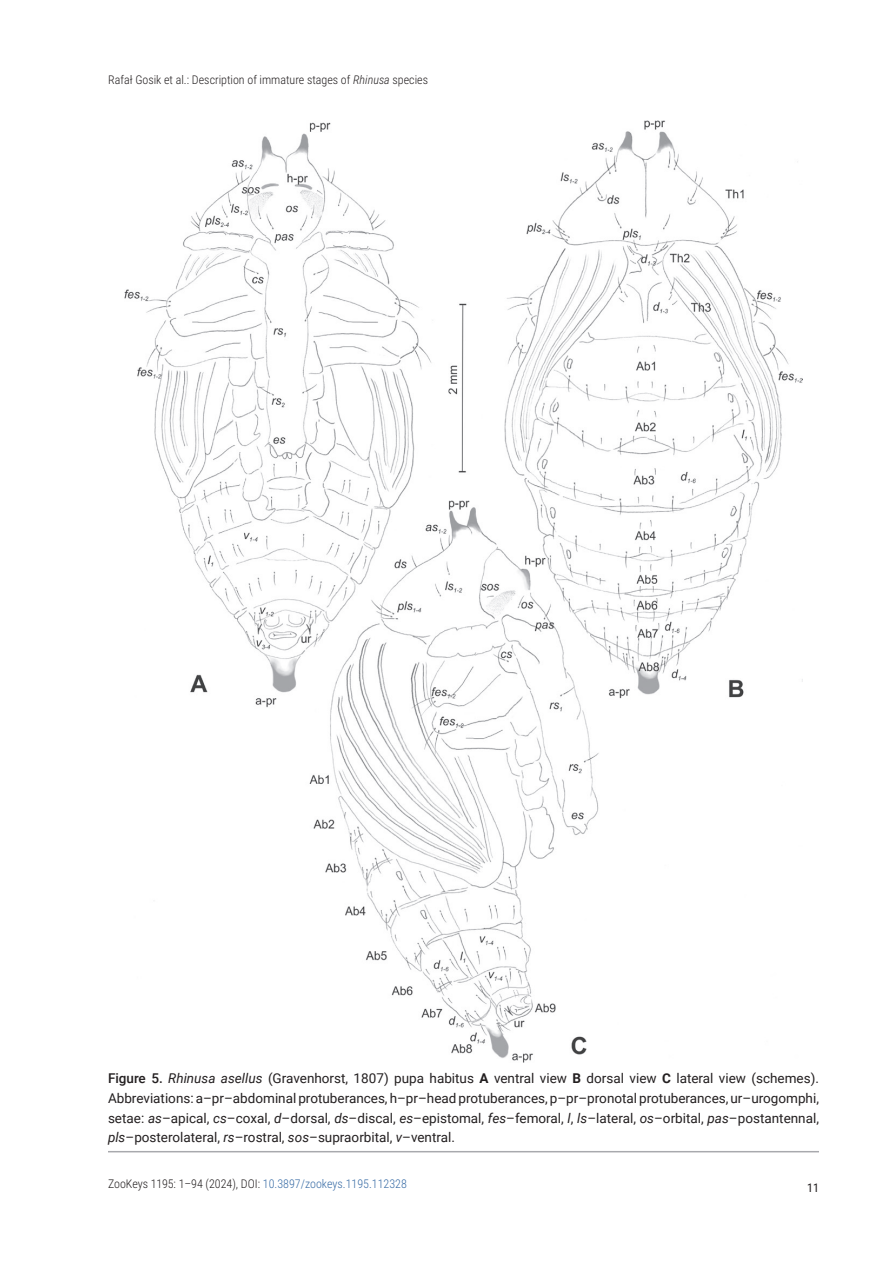
<style>
.page{position:relative;width:893px;height:1263px;background:#fff}
.page>*{position:absolute;margin:0;border:0;box-sizing:border-box;transform-origin:0 0}
.t1{font:13.5px/19.8px "Roboto";color:#231f20;text-align:justify}
.t2{font:300 12px "Roboto Condensed";color:#231f20}
.t3{font:12px "Roboto Condensed";color:#231f20}
.s1{font-style:italic}
.s2{font-weight:500}
.s3{font-weight:700}
.s4{color:#376ba5}
</style>
<div class="page">
<hr style="left:108px;top:1151px;width:711px;height:1px;background:#a8a9ad">
<img style="left:124px;top:121px;width:678px;height:941px">
<p class="t2" style="left:108px;top:71px;width:321px">Rafał Gosik et al.: Description of immature stages of <span class="s1">Rhinusa</span> species</p>
<p class="t1" style="left:108px;top:1068px;width:712px"><span class="s2">Figure 5.</span> <span class="s1">Rhinusa asellus</span> (Gravenhorst, 1807) pupa habitus <span class="s3">A</span> ventral view <span class="s3">B</span> dorsal view <span class="s3">C</span> lateral view (schemes).<br>Abbreviations: a–pr–abdominal protuberances, h–pr–head protuberances, p–pr–pronotal protuberances, ur–urogomphi, setae: <span class="s1">as</span>–apical, <span class="s1">cs</span>–coxal, <span class="s1">d</span>–dorsal, <span class="s1">ds</span>–discal, <span class="s1">es</span>–epistomal, <span class="s1">fes</span>–femoral, <span class="s1">l</span>, <span class="s1">ls</span>–lateral, <span class="s1">os</span>–orbital, <span class="s1">pas</span>–postantennal, <span class="s1">pls</span>–posterolateral, <span class="s1">rs</span>–rostral, <span class="s1">sos</span>–supraorbital, <span class="s1">v</span>–ventral.</p>
<p class="t2" style="left:108px;top:1175px;width:300px">ZooKeys 1195: 1–94 (2024), DOI: <span class="s4">10.3897/zookeys.1195.112328</span></p>
<p class="t3" style="left:807px;top:1179px;width:13px">11</p>
</div>
